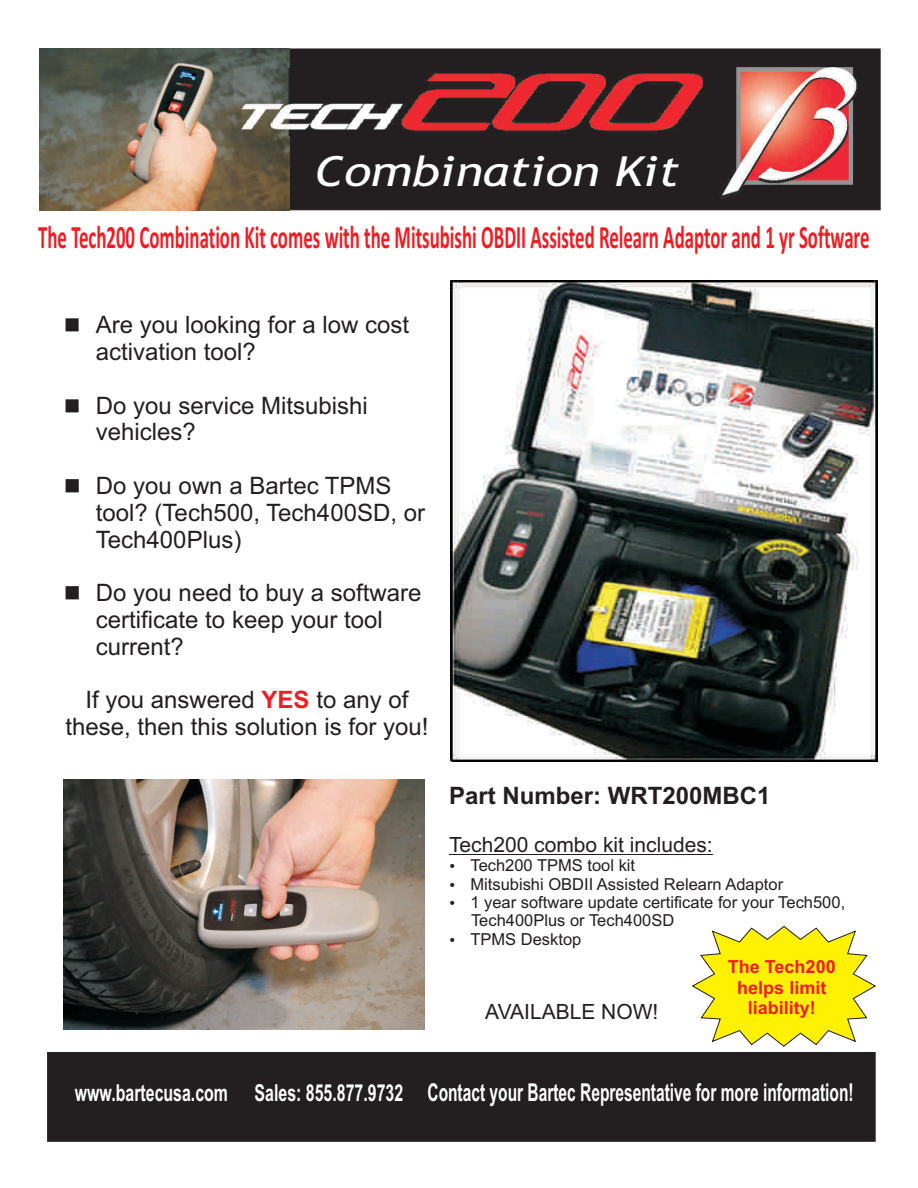
<style>
.page{position:relative;width:918px;height:1188px;background:#fff}
.page>*{position:absolute;margin:0;border:0;box-sizing:border-box;transform-origin:0 0}
.t1{font:italic 41.4px "Trebuchet MS";color:#fff;scale:1.21 1}
.t2{font:700 32.7px "Calibri";color:#ee1d23;scale:.58 1}
.t3{font:700 24.6px "Arial";color:#fff;scale:.63 1}
.t4{font:24px/26.8px "Arial";color:#231f20}
.t5{font:700 24px "Arial";color:#231f20}
.t6{font:21px "Arial";color:#231f20}
.t7{font:700 18px/20.1px "Arial";color:#ee1d23;text-align:center}
.t8{font:16.5px/18.5px "Arial";color:#231f20}
.s1{font-weight:700;color:#ee1d23}
.s2{font-size:23.4px}
</style>
<div class="page">
<svg style="left:692px;top:926px;width:184px;height:121px"></svg>
<div style="left:47px;top:1052px;width:828px;height:90px;background:#231f20"></div>
<img style="left:450px;top:280px;width:428px;height:482px">
<hr style="left:449px;top:854px;width:264px;height:1px;background:#231f20">
<div style="left:289px;top:49px;width:591px;height:161px;background:#231f20"></div>
<img style="left:40px;top:49px;width:249px;height:161px">
<img style="left:719px;top:66px;width:139px;height:135px">
<img style="left:235px;top:69px;width:475px;height:66px">
<img style="left:63px;top:779px;width:361px;height:251px">
<h1 class="t1" style="left:314px;top:155px;width:304px">Combination Kit</h1>
<h2 class="t2" style="left:38px;top:223px;width:1435px">The Tech200 Combination Kit comes with the Mitsubishi OBDII Assisted Relearn Adaptor and 1 yr Software</h2>
<p class="t4" style="left:96px;top:313px;width:315px;text-indent:-32px">■Are you looking for a low cost activation tool?</p>
<p class="t4" style="left:96px;top:394px;width:274px;text-indent:-32px">■Do you service Mitsubishi vehicles?</p>
<p class="t4" style="left:96px;top:474px;width:331px;text-indent:-32px">■Do you own a Bartec TPMS tool? (Tech500, Tech400SD, or<br>Tech400Plus)</p>
<p class="t4" style="left:96px;top:582px;width:327px;text-indent:-32px">■Do you need to buy a software certificate to keep your tool current?</p>
<p class="t4" style="left:66px;top:689px;width:364px;text-align:center">If you answered <span class="s1">YES</span> to any of these, then this solution is for you!</p>
<p class="t5" style="left:449px;top:787px;width:323px">Part Number: WRT200MBC1</p>
<p class="t6" style="left:449px;top:836px;width:265px">Tech200 combo kit includes:</p>
<p class="t8" style="left:470px;top:858px;width:376px">Tech200 TPMS tool kit<br>Mitsubishi OBDII Assisted Relearn Adaptor<br>1 year software update certificate for your Tech500,<br>Tech400Plus or Tech400SD<br>TPMS Desktop</p>
<p class="t6" style="left:485px;top:1004px;width:175px">AVAILABLE NOW!</p>
<p class="t7" style="left:728px;top:959px;width:109px">The Tech200 helps limit liability!</p>
<p class="t3" style="left:75px;top:1083px;width:1238px"><span class="s2">www.bartecusa.com Sales: 855.877.9732</span> Contact your Bartec Representative for more information!</p>
</div>
